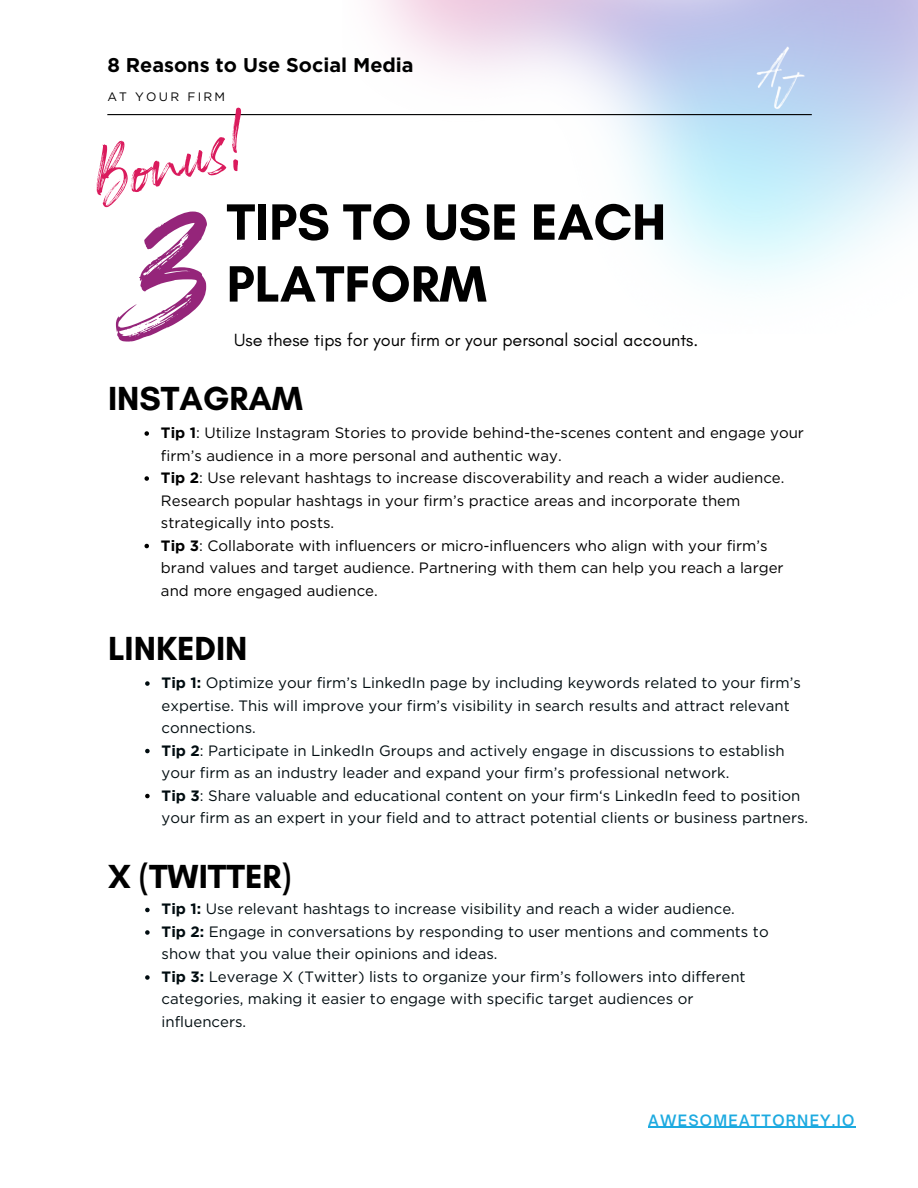
<style>
.page{position:relative;width:918px;height:1188px;background:#fff}
.page>*{position:absolute;margin:0;border:0;box-sizing:border-box;transform-origin:0 0}
.t1{font:191.55px "Rockness";color:#95257a}
.t2{font:76.35px "Rockness";color:#da1b5d}
.t3{font:700 52.05px "Glacial Indifference";color:#000}
.t4{font:700 34.05px "Glacial Indifference";color:#000}
.t5{font:700 19.8px "Gotham";color:#000}
.t6{font:18px "Glacial Indifference";color:#000}
.t7{font:15px/22.5px "Gotham";color:#000c10}
.t8{font:15px/22.5px "Gotham";color:#000}
.t9{font:600 15px "Open Sauce One";letter-spacing:.085em;color:#1daae0}
.t10{font:12.3px "Gotham";letter-spacing:.185em;color:#000}
.s1{font-weight:700}
</style>
<div class="page">
<hr style="left:107px;top:114px;width:705px;height:1px;background:#000">
<img style="left:751px;top:41px;width:59px;height:73px">
<svg style="left:144px;top:431px;width:5px;height:5px"></svg>
<svg style="left:144px;top:476px;width:5px;height:5px"></svg>
<svg style="left:144px;top:544px;width:5px;height:4px"></svg>
<svg style="left:145px;top:681px;width:5px;height:5px"></svg>
<svg style="left:145px;top:749px;width:5px;height:4px"></svg>
<svg style="left:145px;top:794px;width:5px;height:4px"></svg>
<svg style="left:145px;top:908px;width:5px;height:4px"></svg>
<svg style="left:145px;top:930px;width:5px;height:5px"></svg>
<svg style="left:145px;top:975px;width:5px;height:5px"></svg>
<hr style="left:648px;top:1127px;width:208px;height:1px;background:#1daae0">
<p class="t5" style="left:107px;top:53px;width:308px">8 Reasons to Use Social Media</p>
<p class="t10" style="left:107px;top:89px;width:119px">AT YOUR FIRM</p>
<p class="t2" style="left:79px;top:132px;width:165px;rotate:-15deg">Bonus!</p>
<p class="t3" style="left:227px;top:190px;width:441px">TIPS TO USE EACH</p>
<p class="t1" style="left:134px;top:158px;width:79px">3</p>
<p class="t3" style="left:227px;top:252px;width:262px">PLATFORM</p>
<p class="t6" style="left:234px;top:329px;width:466px">Use these tips for your firm or your personal social accounts.</p>
<p class="t4" style="left:108px;top:378px;width:196px">INSTAGRAM</p>
<p class="t8" style="left:161px;top:421px;width:645px"><span class="s1">Tip 1</span>: Utilize Instagram Stories to provide behind-the-scenes content and engage your firm’s audience in a more personal and authentic way.</p>
<p class="t8" style="left:161px;top:466px;width:625px"><span class="s1">Tip 2</span>: Use relevant hashtags to increase discoverability and reach a wider audience.<br>Research popular hashtags in your firm’s practice areas and incorporate them strategically into posts.</p>
<p class="t8" style="left:161px;top:534px;width:624px"><span class="s1">Tip 3</span>: Collaborate with influencers or micro-influencers who align with your firm’s brand values and target audience. Partnering with them can help you reach a larger and more engaged audience.</p>
<p class="t4" style="left:108px;top:628px;width:141px">LINKEDIN</p>
<p class="t7" style="left:162px;top:671px;width:641px"><span class="s1">Tip 1:</span> Optimize your firm’s LinkedIn page by including keywords related to your firm’s expertise. This will improve your firm’s visibility in search results and attract relevant connections.</p>
<p class="t7" style="left:162px;top:739px;width:625px"><span class="s1">Tip 2</span>: Participate in LinkedIn Groups and actively engage in discussions to establish your firm as an industry leader and expand your firm’s professional network.</p>
<p class="t7" style="left:162px;top:784px;width:648px"><span class="s1">Tip 3</span>: Share valuable and educational content on your firm‘s LinkedIn feed to position your firm as an expert in your field and to attract potential clients or business partners.</p>
<p class="t4" style="left:108px;top:856px;width:185px">X (TWITTER)</p>
<p class="t7" style="left:162px;top:898px;width:575px"><span class="s1">Tip 1:</span> Use relevant hashtags to increase visibility and reach a wider audience.</p>
<p class="t7" style="left:162px;top:920px;width:609px"><span class="s1">Tip 2:</span> Engage in conversations by responding to user mentions and comments to show that you value their opinions and ideas.</p>
<p class="t7" style="left:162px;top:965px;width:586px"><span class="s1">Tip 3:</span> Leverage X (Twitter) lists to organize your firm’s followers into different categories, making it easier to engage with specific target audiences or influencers.</p>
<p class="t9" style="left:648px;top:1111px;width:208px">AWESOMEATTORNEY.IO</p>
</div>
